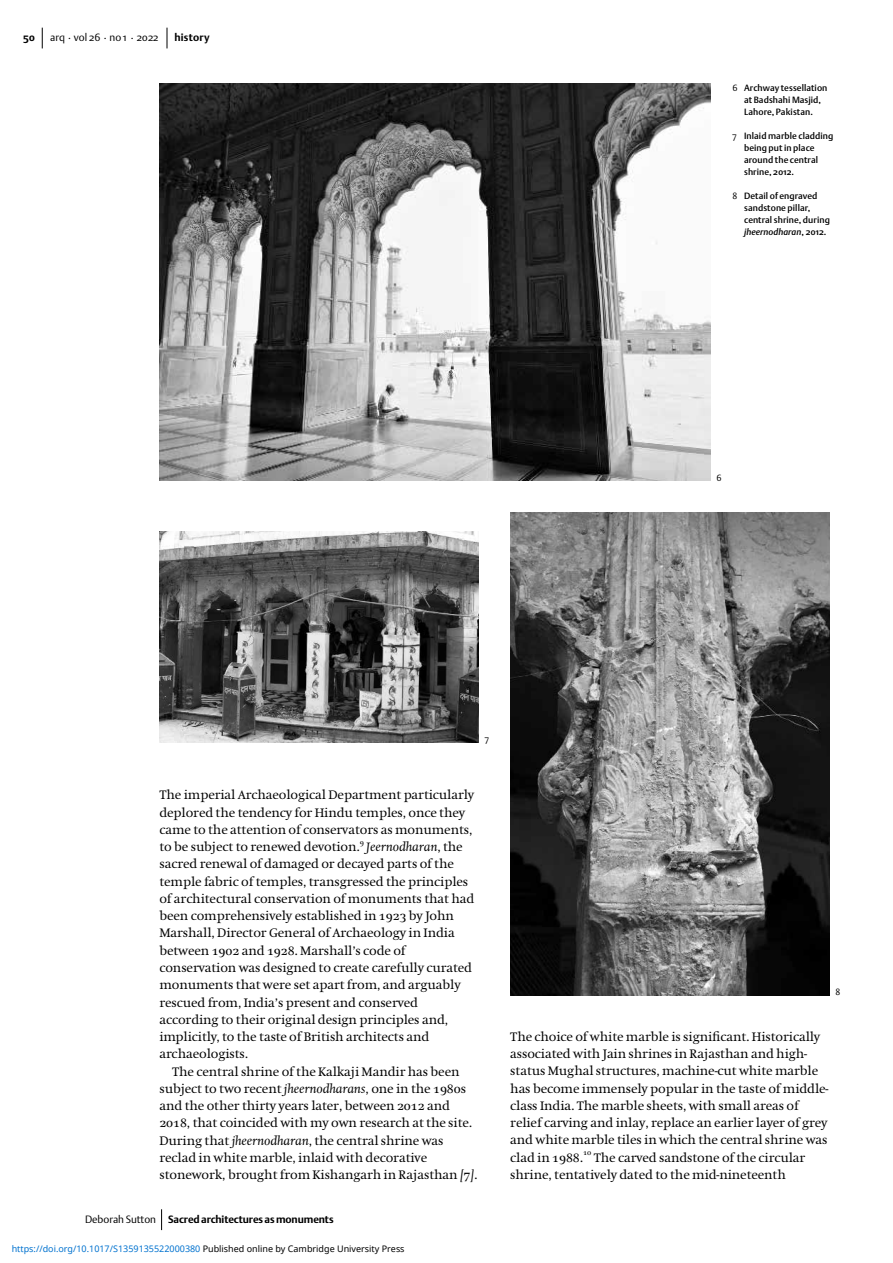
<style>
.page{position:relative;width:893px;height:1263px;background:#fff}
.page>*{position:absolute;margin:0;border:0;box-sizing:border-box;transform-origin:0 0}
.t1{font:12.75px/17.2px "Hollander";letter-spacing:-.01em;color:#000}
.t2{font:700 10.5px "DTL Argo ST";letter-spacing:-.01em;color:#000}
.t3{font:10.5px "DTL Argo ST Light";color:#000}
.t4{font:700 10.5px "DTL Argo ST";letter-spacing:.02em;color:#000}
.t5{font:9px/12px "DTL Argo ST Medium";letter-spacing:.01em;color:#000}
.t6{font:9px "Noto Sans";color:#0172cf}
.t7{font:9px "DTL Argo ST Light";color:#000}
.t8{font:7.65px "Hollander SC";color:#000}
.s1{font-family:"DTL Argo ST Light"}
.s2{font-style:italic}
.s3{font-family:"Hollander SC"}
.s4{font-family:"DTL Argo ST Light";font-weight:400}
.s5{color:#000}
</style>
<div class="page">
<svg style="left:161px;top:1209px;width:1px;height:21px"></svg>
<svg style="left:42px;top:28px;width:1px;height:20px"></svg>
<svg style="left:167px;top:28px;width:1px;height:20px"></svg>
<img style="left:159px;top:84px;width:551px;height:396px">
<img style="left:159px;top:532px;width:319px;height:210px">
<img style="left:510px;top:512px;width:319px;height:483px">
<p class="t2" style="left:23px;top:31px;width:14px">50</p>
<p class="t4" style="left:174px;top:31px;width:37px">history</p>
<p class="t3" style="left:50px;top:31px;width:110px">arq . vol 26 . no 1 . 2022</p>
<p class="t5" style="left:744px;top:81px;width:85px;text-indent:-12px"><span class="s1">6</span> Archway tessellation at Badshahi Masjid,<br>Lahore, Pakistan.</p>
<p class="t5" style="left:744px;top:129px;width:91px;text-indent:-12px"><span class="s1">7</span> Inlaid marble cladding being put in place around the central shrine, 2012.</p>
<p class="t5" style="left:744px;top:189px;width:87px;text-indent:-12px"><span class="s1">8</span> Detail of engraved sandstone pillar, central shrine, during <span class="s2">jheernodharan</span>, 2012.</p>
<p class="t7" style="left:716px;top:472px;width:7px">6</p>
<p class="t7" style="left:485px;top:734px;width:6px">7</p>
<p class="t1" style="left:159px;top:787px;width:316px">The imperial Archaeological Department particularly deplored the tendency for Hindu temples, once they came to the attention of conservators as monuments, to be subject to renewed devotion.</p>
<p class="t8" style="left:360px;top:838px;width:6px">9</p>
<p class="t1" style="left:159px;top:838px;width:316px;text-indent:207px"><span class="s2">Jeernodharan</span>, the sacred renewal of damaged or decayed parts of the temple fabric of temples, transgressed the principles of architectural conservation of monuments that had been comprehensively established in <span class="s3">1923</span> by John Marshall, Director General of Archaeology in India between <span class="s3">1902</span> and <span class="s3">1928</span>. Marshall’s code of conservation was designed to create carefully curated monuments that were set apart from, and arguably rescued from, India’s present and conserved according to their original design principles and, implicitly, to the taste of British architects and archaeologists.</p>
<p class="t1" style="left:159px;top:1063px;width:319px;text-indent:13px">The central shrine of the Kalkaji Mandir has been subject to two recent <span class="s2">jheernodharans</span>, one in the <span class="s3">1980</span>s and the other thirty years later, between <span class="s3">2012</span> and <span class="s3">2018</span>, that coincided with my own research at the site.<br>During that <span class="s2">jheernodharan</span>, the central shrine was reclad in white marble, inlaid with decorative stonework, brought from Kishangarh in Rajasthan <span class="s2">[</span><span class="s3">7</span><span class="s2">]</span>.</p>
<p class="t2" style="left:85px;top:1212px;width:250px"><span class="s4">Deborah Sutton</span> Sacred architectures as monuments</p>
<p class="t6" style="left:12px;top:1243px;width:394px">https://doi.org/10.1017/S1359135522000380 <span class="s5">Published online by Cambridge University Press</span></p>
<p class="t7" style="left:835px;top:986px;width:6px">8</p>
<p class="t1" style="left:510px;top:1028px;width:320px">The choice of white marble is significant. Historically associated with Jain shrines in Rajasthan and high&shy;status Mughal structures, machine-cut white marble has become immensely popular in the taste of middle&shy;class India. The marble sheets, with small areas of relief carving and inlay, replace an earlier layer of grey and white marble tiles in which the central shrine was clad in <span class="s3">1988</span>.</p>
<p class="t8" style="left:583px;top:1148px;width:10px">10</p>
<p class="t1" style="left:510px;top:1149px;width:297px;text-indent:83px">The carved sandstone of the circular shrine, tentatively dated to the mid-nineteenth</p>
</div>
